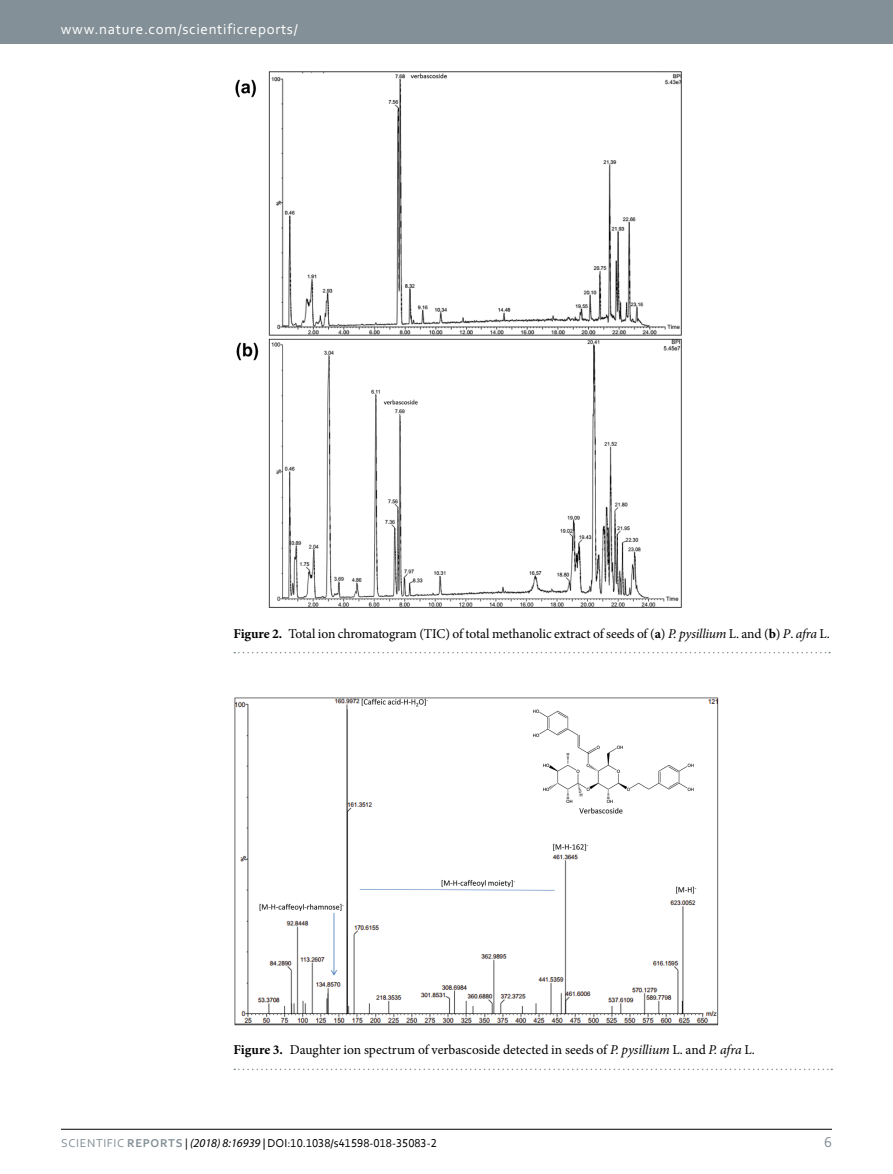
<style>
.page{position:relative;width:893px;height:1174px;background:#fff}
.page>*{position:absolute;margin:0;border:0;box-sizing:border-box;transform-origin:0 0}
.t1{font:15px "Corbel 2";letter-spacing:.045em;color:#fff}
.t2{font:15px "Corbel 2";color:#839097}
.t3{font:13.5px "Minion Pro";letter-spacing:-.005em;color:#000}
.t4{font:12px "Corbel";color:#000}
.s1{font-weight:700}
.s2{font-style:italic}
.s3{font-family:"Corbel 2";color:#839097}
.s4{font-family:"Corbel Bold 2";color:#839097}
.s5{font-family:"Corbel 2"}
.s6{font-family:"Myriad Pro";font-style:italic}
</style>
<div class="page">
<div style="left:0;top:0;width:893px;height:43px;background:#839097"></div>
<hr style="left:61px;top:1129px;width:771px;height:1px;background:#000">
<img style="left:235px;top:71px;width:447px;height:537px">
<svg style="left:234px;top:652px;width:596px;height:1px"></svg>
<img style="left:234px;top:697px;width:485px;height:329px">
<svg style="left:234px;top:1068px;width:598px;height:2px"></svg>
<p class="t1" style="left:61px;top:19px;width:238px">www.nature.com/scientificreports/</p>
<p class="t3" style="left:233px;top:624px;width:598px"><span class="s1">Figure 2.</span> Total ion chromatogram (TIC) of total methanolic extract of seeds of (<span class="s1">a</span>) <span class="s2">P. pysillium</span> L. and (<span class="s1">b</span>) <span class="s2">P</span>. <span class="s2">afra</span> L.</p>
<p class="t3" style="left:233px;top:1041px;width:523px"><span class="s1">Figure 3.</span> Daughter ion spectrum of verbascoside detected in seeds of <span class="s2">P. pysillium</span> L. and <span class="s2">P. afra</span> L.</p>
<p class="t4" style="left:61px;top:1135px;width:377px"><span class="s3">SCiEnTiFiC</span> <span class="s4">REPORTS</span> <span class="s5">|</span> <span class="s6">(2018) 8:16939</span> | DOI:10.1038/s41598-018-35083-2</p>
<p class="t2" style="left:824px;top:1132px;width:9px">6</p>
</div>
